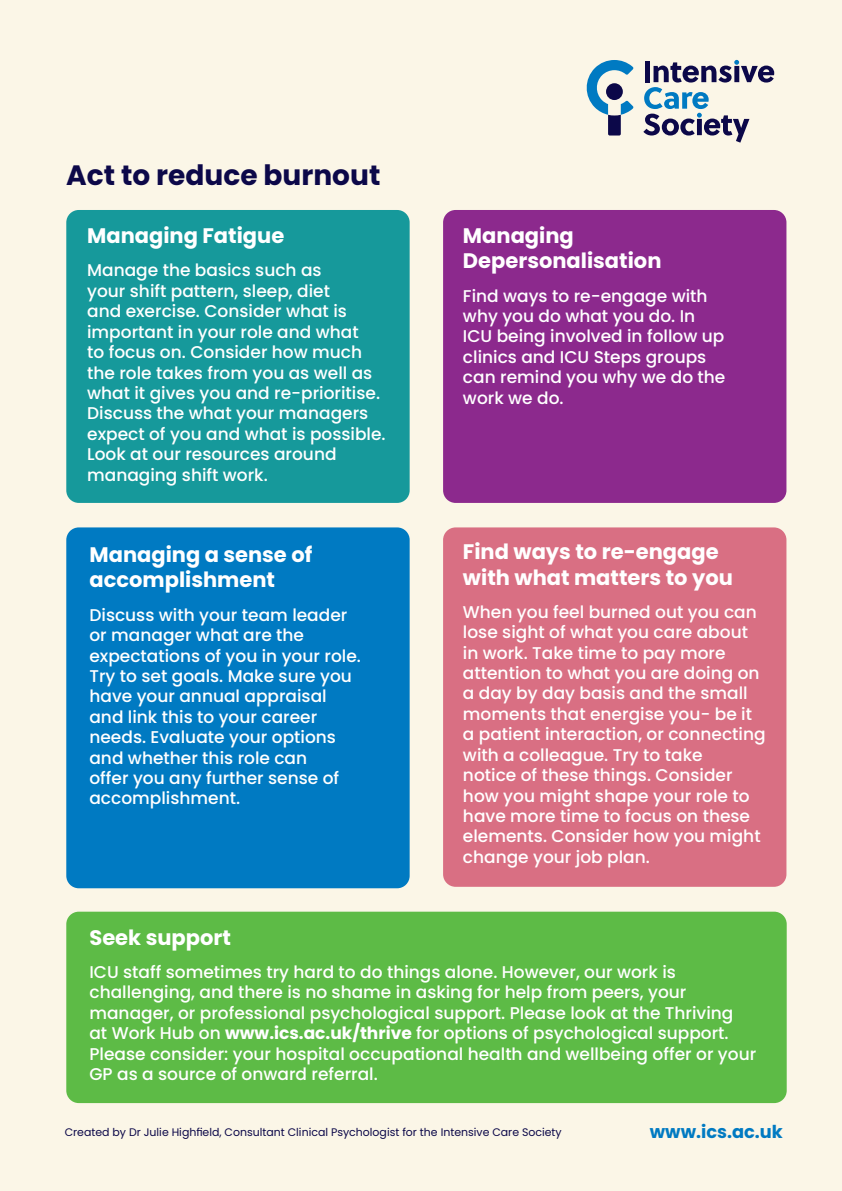
<style>
.page{position:relative;width:842px;height:1191px;background:#fbf6e7}
.page>*{position:absolute;margin:0;border:0;box-sizing:border-box;transform-origin:0 0}
.t1{font:700 28px "Poppins";color:#0c0849}
.t2{font:700 21px/25.2px "Poppins";color:#fff}
.t3{font:700 17.8px "Poppins";color:#007ac2}
.t4{font:500 17px/20.4px "Poppins";color:#fff}
.t5{font:10.9px "Poppins";color:#0c0849}
.s1{font-weight:700}
</style>
<div class="page">
<div style="left:66px;top:210px;width:344px;height:293px;background:#16999b;border-radius:12px"></div>
<div style="left:66px;top:527px;width:344px;height:361px;background:#007ac2;border-radius:12px"></div>
<div style="left:66px;top:911px;width:721px;height:192px;background:#5dbb46;border-radius:12px"></div>
<div style="left:443px;top:527px;width:343px;height:359px;background:#d96f83;border-radius:12px"></div>
<div style="left:443px;top:210px;width:343px;height:293px;background:#8c298d;border-radius:12px"></div>
<svg style="left:587px;top:60px;width:47px;height:75px"></svg>
<svg style="left:643px;top:60px;width:131px;height:83px"></svg>
<p class="t1" style="left:66px;top:159px;width:316px">Act to reduce burnout</p>
<p class="t2" style="left:87px;top:223px;width:199px">Managing Fatigue</p>
<p class="t4" style="left:87px;top:260px;width:300px">Manage the basics such as<br>your shift pattern, sleep, diet<br>and exercise. Consider what is important in your role and what<br>to focus on. Consider how much the role takes from you as well as what it gives you and re-prioritise.<br>Discuss the what your managers expect of you and what is possible.<br>Look at our resources around managing shift work.</p>
<p class="t2" style="left:89px;top:542px;width:224px">Managing a sense of accomplishment</p>
<p class="t4" style="left:89px;top:604px;width:273px">Discuss with your team leader or manager what are the expectations of you in your role.<br>Try to set goals. Make sure you have your annual appraisal and link this to your career needs. Evaluate your options and whether this role can<br>offer you any further sense of accomplishment.</p>
<p class="t2" style="left:463px;top:223px;width:200px">Managing<br>Depersonalisation</p>
<p class="t4" style="left:463px;top:285px;width:264px">Find ways to re-engage with why you do what you do. In<br>ICU being involved in follow up clinics and ICU Steps groups can remind you why we do the work we do.</p>
<p class="t2" style="left:463px;top:539px;width:271px">Find ways to re-engage with what matters to you</p>
<p class="t4" style="left:463px;top:602px;width:304px">When you feel burned out you can lose sight of what you care about in work. Take time to pay more attention to what you are doing on a day by day basis and the small moments that energise you- be it a patient interaction, or connecting with a colleague. Try to take<br>notice of these things. Consider how you might shape your role to have more time to focus on these elements. Consider how you might change your job plan.</p>
<p class="t2" style="left:89px;top:925px;width:143px">Seek support</p>
<p class="t4" style="left:89px;top:961px;width:668px">ICU staff sometimes try hard to do things alone. However, our work is challenging, and there is no shame in asking for help from peers, your manager, or professional psychological support. Please look at the Thriving<br>at Work Hub on <span class="s1">www.ics.ac.uk/thrive</span> for options of psychological support.<br>Please consider: your hospital occupational health and wellbeing offer or your GP as a source of onward referral.</p>
<p class="t5" style="left:65px;top:1125px;width:498px">Created by Dr Julie Highfield, Consultant Clinical Psychologist for the Intensive Care Society</p>
<p class="t3" style="left:650px;top:1121px;width:135px">www.ics.ac.uk</p>
</div>
